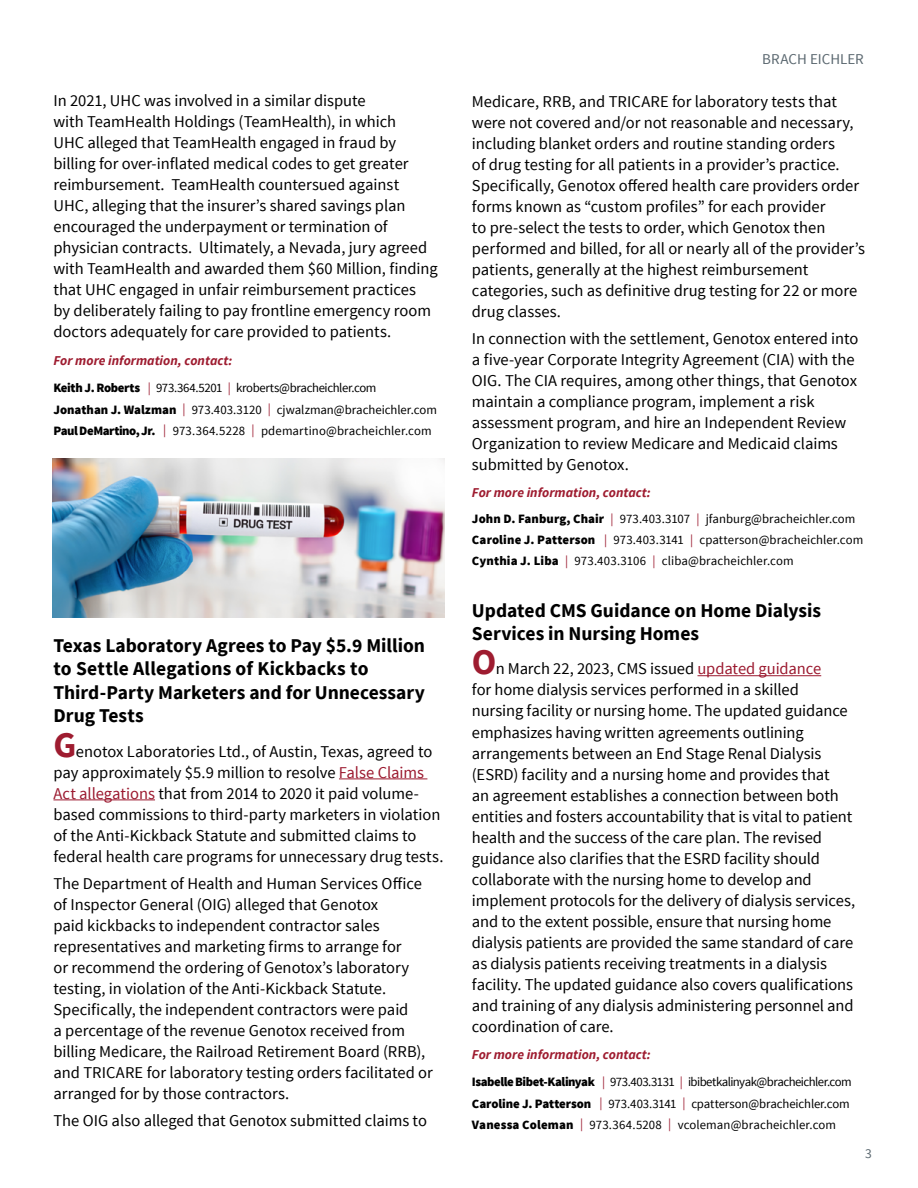
<style>
.page{position:relative;width:918px;height:1188px;background:#fff}
.page>*{position:absolute;margin:0;border:0;box-sizing:border-box;transform-origin:0 0}
.t1{font:700 19.5px/23.4px "Source Sans Pro";color:#000}
.t2{font:16.5px/21px "Source Sans Pro";letter-spacing:-.005em;color:#000}
.t3{font:15px "Source Sans Pro";color:#5b6870}
.t4{font:italic 700 13.5px "Source Sans Pro";color:#9e1c30}
.t5{font:13.5px "Source Sans Pro";color:#5b6870}
.t6{font:12.75px/21.3px "Source Sans Pro";color:#000}
.s1{font-weight:900}
.s2{color:#9b192f}
.s3{font-weight:700;font-size:36px;color:#9e1c30}
</style>
<div class="page">
<hr style="left:339px;top:778px;width:88px;height:1px;background:#9b192f">
<hr style="left:53px;top:799px;width:102px;height:1px;background:#9b192f">
<hr style="left:698px;top:675px;width:123px;height:1px;background:#9b192f">
<img style="left:53px;top:459px;width:391px;height:158px">
<p class="t2" style="left:53px;top:90px;width:386px">In 2021, UHC was involved in a similar dispute<br>with TeamHealth Holdings (TeamHealth), in which<br>UHC alleged that TeamHealth engaged in fraud by billing for over-inflated medical codes to get greater reimbursement. TeamHealth countersued against UHC, alleging that the insurer’s shared savings plan encouraged the underpayment or termination of physician contracts. Ultimately, a Nevada, jury agreed with TeamHealth and awarded them $60 Million, finding that UHC engaged in unfair reimbursement practices<br>by deliberately failing to pay frontline emergency room doctors adequately for care provided to patients.</p>
<p class="t4" style="left:53px;top:352px;width:180px">For more information, contact:</p>
<p class="t6" style="left:53px;top:377px;width:385px"><span class="s1">Keith J. Roberts</span> <span class="s2">|</span> 973.364.5201 <span class="s2">|</span> kroberts@bracheichler.com<br><span class="s1">Jonathan J. Walzman</span> <span class="s2">|</span> 973.403.3120 <span class="s2">|</span> cjwalzman@bracheichler.com<br><span class="s1">Paul DeMartino, Jr.</span> <span class="s2">|</span> 973.364.5228 <span class="s2">|</span> pdemartino@bracheichler.com</p>
<p class="t1" style="left:53px;top:633px;width:373px">Texas Laboratory Agrees to Pay $5.9 Million to Settle Allegations of Kickbacks to Third-Party Marketers and for Unnecessary Drug Tests</p>
<p class="t2" style="left:53px;top:741px;width:391px"><span class="s3">G</span>enotox Laboratories Ltd., of Austin, Texas, agreed to pay approximately $5.9 million to resolve <span class="s2">False Claims Act allegations</span> that from 2014 to 2020 it paid volume&shy;based commissions to third-party marketers in violation of the Anti-Kickback Statute and submitted claims to federal health care programs for unnecessary drug tests.</p>
<p class="t2" style="left:53px;top:874px;width:381px">The Department of Health and Human Services Office of Inspector General (OIG) alleged that Genotox<br>paid kickbacks to independent contractor sales representatives and marketing firms to arrange for<br>or recommend the ordering of Genotox’s laboratory testing, in violation of the Anti-Kickback Statute.<br>Specifically, the independent contractors were paid<br>a percentage of the revenue Genotox received from billing Medicare, the Railroad Retirement Board (RRB), and TRICARE for laboratory testing orders facilitated or arranged for by those contractors.</p>
<p class="t2" style="left:53px;top:1110px;width:375px">The OIG also alleged that Genotox submitted claims to</p>
<p class="t3" style="left:762px;top:49px;width:103px">BRACH EICHLER</p>
<p class="t2" style="left:472px;top:92px;width:395px">Medicare, RRB, and TRICARE for laboratory tests that were not covered and/or not reasonable and necessary, including blanket orders and routine standing orders<br>of drug testing for all patients in a provider’s practice.<br>Specifically, Genotox offered health care providers order forms known as “custom profiles” for each provider<br>to pre-select the tests to order, which Genotox then performed and billed, for all or nearly all of the provider’s patients, generally at the highest reimbursement categories, such as definitive drug testing for 22 or more drug classes.</p>
<p class="t2" style="left:472px;top:328px;width:388px">In connection with the settlement, Genotox entered into a five-year Corporate Integrity Agreement (CIA) with the OIG. The CIA requires, among other things, that Genotox maintain a compliance program, implement a risk assessment program, and hire an Independent Review Organization to review Medicare and Medicaid claims submitted by Genotox.</p>
<p class="t4" style="left:472px;top:484px;width:180px">For more information, contact:</p>
<p class="t6" style="left:472px;top:509px;width:393px"><span class="s1">John D. Fanburg, Chair</span> <span class="s2">|</span> 973.403.3107 <span class="s2">|</span> jfanburg@bracheichler.com<br><span class="s1">Caroline J. Patterson</span> <span class="s2">|</span> 973.403.3141 <span class="s2">|</span> cpatterson@bracheichler.com<br><span class="s1">Cynthia J. Liba</span> <span class="s2">|</span> 973.403.3106 <span class="s2">|</span> cliba@bracheichler.com</p>
<p class="t1" style="left:472px;top:598px;width:351px">Updated CMS Guidance on Home Dialysis<br>Services in Nursing Homes</p>
<p class="t2" style="left:472px;top:659px;width:385px"><span class="s3">O</span>n March 22, 2023, CMS issued <span class="s2">updated guidance<br></span>for home dialysis services performed in a skilled<br>nursing facility or nursing home. The updated guidance emphasizes having written agreements outlining arrangements between an End Stage Renal Dialysis (ESRD) facility and a nursing home and provides that<br>an agreement establishes a connection between both entities and fosters accountability that is vital to patient health and the success of the care plan. The revised guidance also clarifies that the ESRD facility should collaborate with the nursing home to develop and implement protocols for the delivery of dialysis services, and to the extent possible, ensure that nursing home dialysis patients are provided the same standard of care as dialysis patients receiving treatments in a dialysis facility. The updated guidance also covers qualifications and training of any dialysis administering personnel and coordination of care.</p>
<p class="t4" style="left:472px;top:1046px;width:180px">For more information, contact:</p>
<p class="t6" style="left:472px;top:1072px;width:381px"><span class="s1">Isabelle Bibet-Kalinyak</span> <span class="s2">|</span> 973.403.3131 <span class="s2">|</span> ibibetkalinyak@bracheichler.com<br><span class="s1">Caroline J. Patterson</span> <span class="s2">|</span> 973.403.3141 <span class="s2">|</span> cpatterson@bracheichler.com<br><span class="s1">Vanessa Coleman</span> <span class="s2">|</span> 973.364.5208 <span class="s2">|</span> vcoleman@bracheichler.com</p>
<p class="t5" style="left:865px;top:1145px;width:8px">3</p>
</div>
